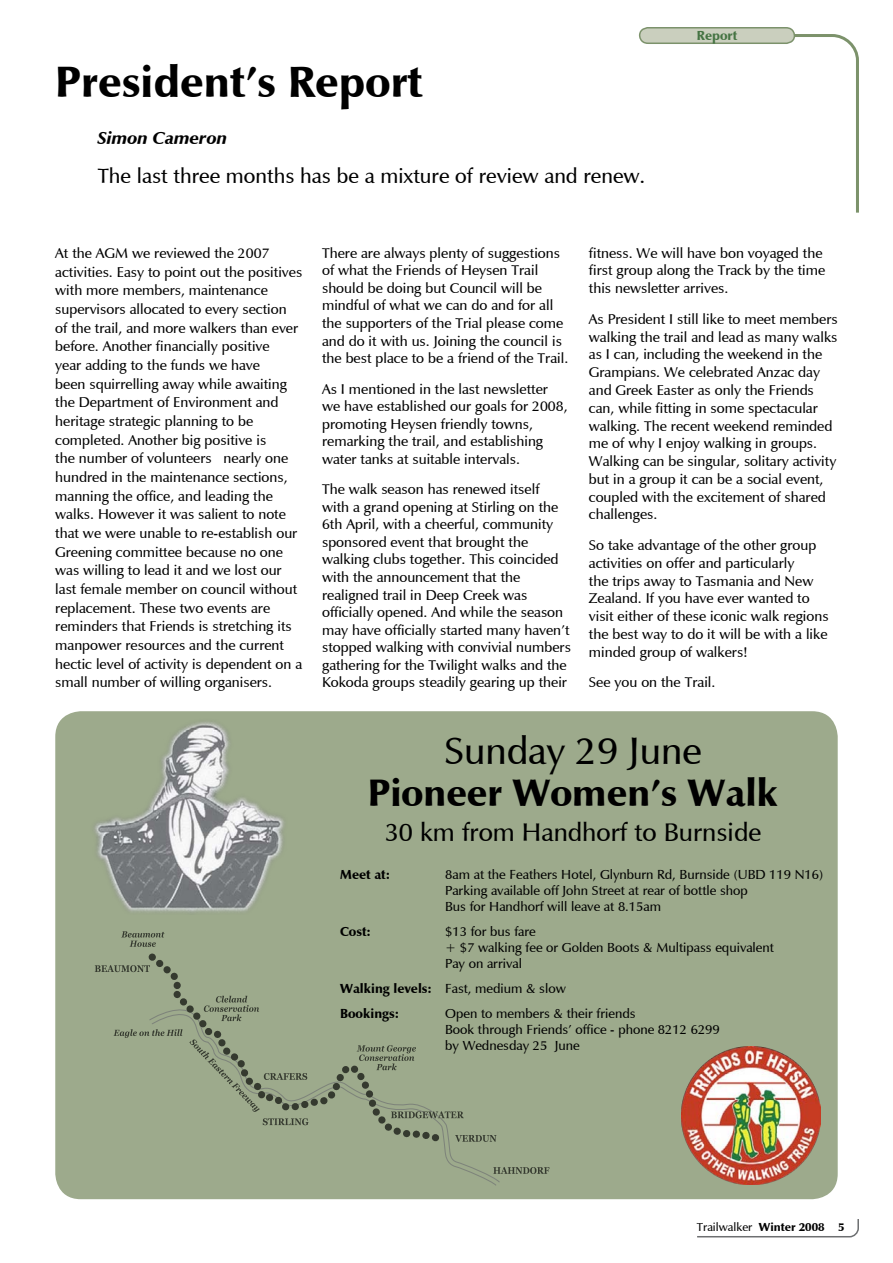
<style>
.page{position:relative;width:893px;height:1263px;background:#fff}
.page>*{position:absolute;margin:0;border:0;box-sizing:border-box;transform-origin:0 0}
.Heading{font:700 45px "Mg Open Cosmetica";color:#000}
.t1{font:700 39.3px/41.8px "Mg Open Cosmetica";color:#000;text-align:center}
.t2{font:26.25px "Mg Open Cosmetica";color:#000}
.Intro_Para{font:21.3px "Mg Open Cosmetica";color:#000}
.Byline__Article{font:italic 700 18px "Mg Open Cosmetica";color:#000}
.Body_Copy{font:14.7px/18.8px "Mg Open Cosmetica";color:#000}
.t3{font:13.5px/16.2px "Mg Open Cosmetica";color:#000}
.t4{font:700 13.5px "Mg Open Cosmetica";color:#000}
.t5{font:700 13.5px "Mg Open Cosmetica";color:#457443}
.t6{font:12px "Mg Open Cosmetica";color:#000}
.s1{font-weight:400}
.s2{font-weight:700}
</style>
<div class="page">
<svg style="left:697px;top:1219px;width:162px;height:19px"></svg>
<svg style="left:638px;top:27px;width:221px;height:186px"></svg>
<div style="left:55px;top:711px;width:783px;height:488px;background:#9daa8c;border-radius:26px"></div>
<img style="left:95px;top:722px;width:189px;height:190px">
<img style="left:681px;top:1046px;width:140px;height:139px">
<svg style="left:95px;top:965px;width:47px;height:7px"></svg>
<svg style="left:501px;top:1167px;width:48px;height:7px"></svg>
<svg style="left:121px;top:931px;width:44px;height:16px"></svg>
<svg style="left:113px;top:1029px;width:29px;height:9px"></svg>
<svg style="left:444px;top:1118px;width:57px;height:68px"></svg>
<svg style="left:448px;top:1111px;width:16px;height:7px"></svg>
<svg style="left:142px;top:953px;width:306px;height:193px"></svg>
<p class="Heading" style="left:55px;top:55px;width:369px">President’s Report</p>
<p class="Byline__Article" style="left:98px;top:127px;width:131px">Simon Cameron</p>
<p class="Intro_Para" style="left:98px;top:163px;width:549px">The last three months has be a mixture of review and renew.</p>
<p class="t5" style="left:697px;top:27px;width:42px">Report</p>
<p class="Body_Copy" style="left:55px;top:244px;width:248px">At the AGM we reviewed the 2007 activities. Easy to point out the positives with more members, maintenance supervisors allocated to every section of the trail, and more walkers than ever before. Another financially positive<br>year adding to the funds we have<br>been squirrelling away while awaiting the Department of Environment and heritage strategic planning to be completed. Another big positive is<br>the number of volunteers – nearly one hundred–in the maintenance sections, manning the office, and leading the walks. However it was salient to note that we were unable to re-establish our Greening committee because no one was willing to lead it and we lost our last female member on council without replacement. These two events are reminders that Friends is stretching its manpower resources and the current hectic level of activity is dependent on a small number of willing organisers.</p>
<p class="Body_Copy" style="left:322px;top:244px;width:248px;line-height:17.5px">There are always plenty of suggestions of what the Friends of Heysen Trail should be doing but Council will be mindful of what we can do and for all the supporters of the Trial please come and do it with us. Joining the council is the best place to be a friend of the Trail.</p>
<p class="Body_Copy" style="left:322px;top:380px;width:247px;line-height:17.5px">As I mentioned in the last newsletter we have established our goals for 2008, promoting Heysen friendly towns, remarking the trail, and establishing water tanks at suitable intervals.</p>
<p class="Body_Copy" style="left:322px;top:481px;width:250px;line-height:17.5px">The walk season has renewed itself<br>with a grand opening at Stirling on the 6th April, with a cheerful, community sponsored event that brought the walking clubs together. This coincided with the announcement that the realigned trail in Deep Creek was officially opened. And while the season may have officially started many haven’t stopped walking with convivial numbers gathering for the Twilight walks and the Kokoda groups steadily gearing up their</p>
<p class="Body_Copy" style="left:589px;top:244px;width:238px;line-height:17.9px">fitness. We will have bon voyaged the first group along the Track by the time this newsletter arrives.</p>
<p class="Body_Copy" style="left:589px;top:310px;width:250px;line-height:17.9px">As President I still like to meet members walking the trail and lead as many walks as I can, including the weekend in the Grampians. We celebrated Anzac day and Greek Easter as only the Friends can, while fitting in some spectacular walking. The recent weekend reminded me of why I enjoy walking in groups.<br>Walking can be singular, solitary activity but in a group it can be a social event, coupled with the excitement of shared challenges.</p>
<p class="Body_Copy" style="left:589px;top:536px;width:241px;line-height:17.9px">So take advantage of the other group activities on offer and particularly<br>the trips away to Tasmania and New Zealand. If you have ever wanted to visit either of these iconic walk regions the best way to do it will be with a like minded group of walkers!</p>
<p class="Body_Copy" style="left:589px;top:673px;width:128px">See you on the Trail.</p>
<p class="t1" style="left:368px;top:730px;width:412px"><span class="s1">Sunday 29 June<br></span>Pioneer Women's Walk</p>
<p class="t2" style="left:385px;top:817px;width:378px">30 km from Handhorf to Burnside</p>
<p class="t4" style="left:340px;top:866px;width:51px">Meet at:</p>
<p class="t3" style="left:445px;top:866px;width:380px">8am at the Feathers Hotel, Glynburn Rd, Burnside (UBD 119 N16)<br>Parking available off John Street at rear of bottle shop<br>Bus for Handhorf will leave at 8.15am</p>
<p class="t4" style="left:340px;top:923px;width:32px">Cost:</p>
<p class="t3" style="left:445px;top:924px;width:330px">$13 for bus fare<br>+ $7 walking fee or Golden Boots &amp; Multipass equivalent<br>Pay on arrival</p>
<p class="t3" style="left:340px;top:981px;width:227px"><span class="s2">Walking levels:</span> Fast, medium &amp; slow</p>
<p class="t4" style="left:340px;top:1005px;width:60px">Bookings:</p>
<p class="t3" style="left:445px;top:1005px;width:276px">Open to members &amp; their friends<br>Book through Friends’ office - phone 8212 6299 by Wednesday 25 June</p>
<p class="t6" style="left:697px;top:1220px;width:149px">Trailwalker <span class="s2">Winter 2008 5</span></p>
</div>
